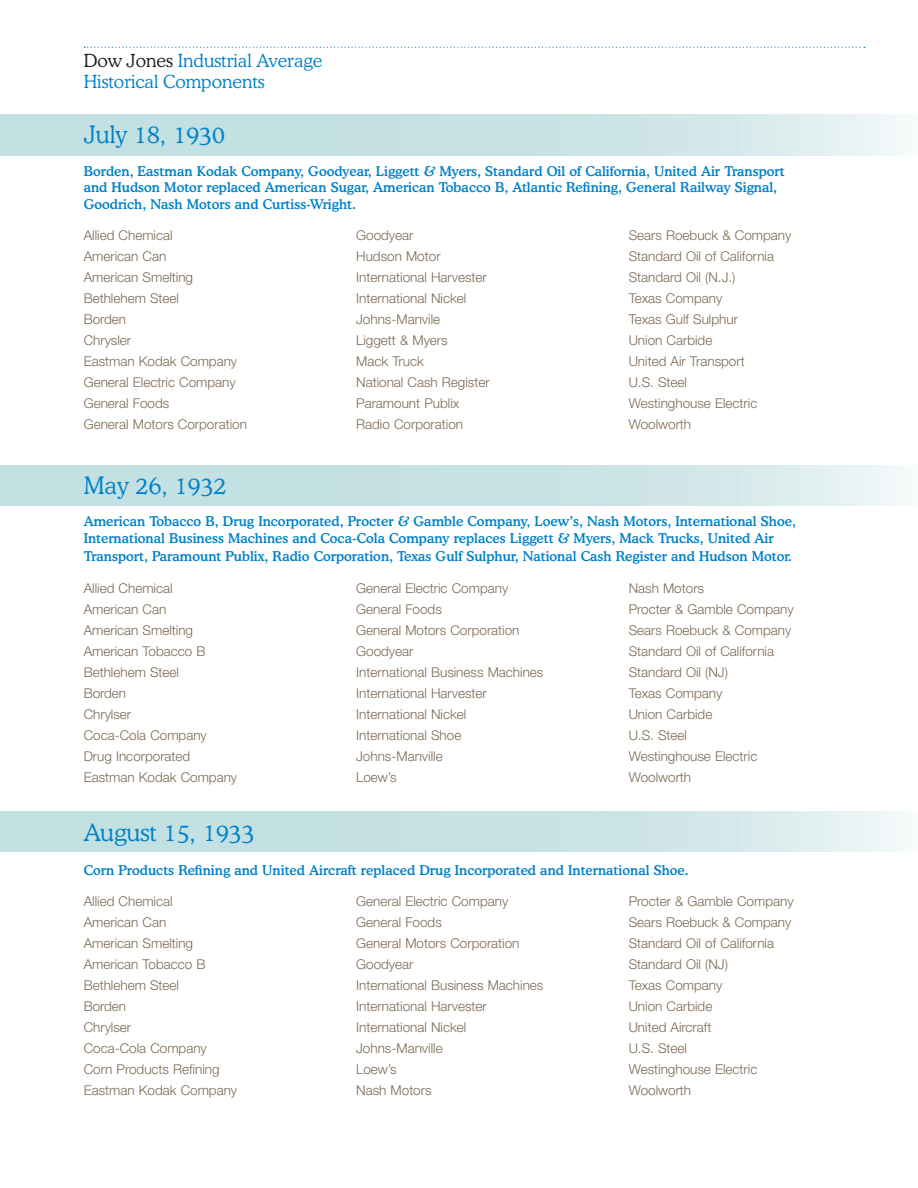
<style>
.page{position:relative;width:918px;height:1188px;background:#fff}
.page>*{position:absolute;margin:0;border:0;box-sizing:border-box;transform-origin:0 0}
.section_headings{font:300 24px "Dow Jones Cooper";color:#0082c8}
.t1{font:300 18px/21px "Dow Jones Cooper";color:#0082c8}
.body_text{font:300 13.5px "Helvetica Neue";color:#7c6954}
.Chart_heads{font:500 13.5px "Dow Jones Cooper";color:#0082c8}
.s1{color:#231f20}
</style>
<div class="page">
<svg style="left:84px;top:47px;width:781px;height:1px"></svg>
<svg style="left:0;top:812px;width:902px;height:40px;background:#cbe4e6"></svg>
<svg style="left:0;top:465px;width:902px;height:41px;background:#cbe4e6"></svg>
<svg style="left:0;top:115px;width:902px;height:40px;background:#cbe4e6"></svg>
<h2 class="t1" style="left:84px;top:50px;width:240px"><span class="s1">Dow Jones</span> Industrial Average<br>Historical Components</h2>
<p class="section_headings" style="left:84px;top:118px;width:143px">July 18, 1930</p>
<p class="Chart_heads" style="left:84px;top:162px;width:703px">Borden, Eastman Kodak Company, Goodyear, Liggett &amp; Myers, Standard Oil of California, United Air Transport</p>
<p class="Chart_heads" style="left:84px;top:178px;width:695px">and Hudson Motor replaced American Sugar, American Tobacco B, Atlantic Refining, General Railway Signal,</p>
<p class="Chart_heads" style="left:84px;top:195px;width:274px">Goodrich, Nash Motors and Curtiss-Wright.</p>
<p class="body_text" style="left:84px;top:227px;width:90px">Allied Chemical</p>
<p class="body_text" style="left:84px;top:248px;width:84px">American Can</p>
<p class="body_text" style="left:84px;top:269px;width:111px">American Smelting</p>
<p class="body_text" style="left:84px;top:290px;width:97px">Bethlehem Steel</p>
<p class="body_text" style="left:84px;top:311px;width:44px">Borden</p>
<p class="body_text" style="left:84px;top:332px;width:49px">Chrysler</p>
<p class="body_text" style="left:84px;top:353px;width:155px">Eastman Kodak Company</p>
<p class="body_text" style="left:84px;top:374px;width:154px">General Electric Company</p>
<p class="body_text" style="left:84px;top:395px;width:87px">General Foods</p>
<p class="body_text" style="left:84px;top:416px;width:165px">General Motors Corporation</p>
<p class="body_text" style="left:356px;top:227px;width:59px">Goodyear</p>
<p class="body_text" style="left:356px;top:248px;width:86px">Hudson Motor</p>
<p class="body_text" style="left:356px;top:269px;width:132px">International Harvester</p>
<p class="body_text" style="left:356px;top:290px;width:112px">International Nickel</p>
<p class="body_text" style="left:356px;top:311px;width:85px">Johns-Manvile</p>
<p class="body_text" style="left:356px;top:332px;width:93px">Liggett &amp; Myers</p>
<p class="body_text" style="left:356px;top:353px;width:69px">Mack Truck</p>
<p class="body_text" style="left:356px;top:374px;width:135px">National Cash Register</p>
<p class="body_text" style="left:356px;top:395px;width:105px">Paramount Publix</p>
<p class="body_text" style="left:356px;top:416px;width:108px">Radio Corporation</p>
<p class="body_text" style="left:629px;top:227px;width:164px">Sears Roebuck &amp; Company</p>
<p class="body_text" style="left:629px;top:248px;width:147px">Standard Oil of California</p>
<p class="body_text" style="left:629px;top:269px;width:108px">Standard Oil (N.J.)</p>
<p class="body_text" style="left:629px;top:290px;width:95px">Texas Company</p>
<p class="body_text" style="left:629px;top:311px;width:111px">Texas Gulf Sulphur</p>
<p class="body_text" style="left:629px;top:332px;width:85px">Union Carbide</p>
<p class="body_text" style="left:629px;top:353px;width:118px">United Air Transport</p>
<p class="body_text" style="left:629px;top:374px;width:60px">U.S. Steel</p>
<p class="body_text" style="left:629px;top:395px;width:130px">Westinghouse Electric</p>
<p class="body_text" style="left:629px;top:416px;width:64px">Woolworth</p>
<p class="section_headings" style="left:84px;top:469px;width:144px">May 26, 1932</p>
<p class="Chart_heads" style="left:84px;top:512px;width:714px">American Tobacco B, Drug Incorporated, Procter &amp; Gamble Company, Loew’s, Nash Motors, International Shoe,</p>
<p class="Chart_heads" style="left:84px;top:529px;width:692px">International Business Machines and Coca-Cola Company replaces Liggett &amp; Myers, Mack Trucks, United Air</p>
<p class="Chart_heads" style="left:84px;top:547px;width:710px">Transport, Paramount Publix, Radio Corporation, Texas Gulf Sulphur, National Cash Register and Hudson Motor.</p>
<p class="body_text" style="left:84px;top:580px;width:90px">Allied Chemical</p>
<p class="body_text" style="left:84px;top:601px;width:84px">American Can</p>
<p class="body_text" style="left:84px;top:622px;width:111px">American Smelting</p>
<p class="body_text" style="left:84px;top:643px;width:123px">American Tobacco B</p>
<p class="body_text" style="left:84px;top:664px;width:97px">Bethlehem Steel</p>
<p class="body_text" style="left:84px;top:685px;width:44px">Borden</p>
<p class="body_text" style="left:84px;top:706px;width:49px">Chrylser</p>
<p class="body_text" style="left:84px;top:727px;width:125px">Coca-Cola Company</p>
<p class="body_text" style="left:84px;top:748px;width:108px">Drug Incorporated</p>
<p class="body_text" style="left:84px;top:769px;width:155px">Eastman Kodak Company</p>
<p class="body_text" style="left:356px;top:580px;width:154px">General Electric Company</p>
<p class="body_text" style="left:356px;top:601px;width:87px">General Foods</p>
<p class="body_text" style="left:356px;top:622px;width:165px">General Motors Corporation</p>
<p class="body_text" style="left:356px;top:643px;width:59px">Goodyear</p>
<p class="body_text" style="left:356px;top:664px;width:189px">International Business Machines</p>
<p class="body_text" style="left:356px;top:685px;width:132px">International Harvester</p>
<p class="body_text" style="left:356px;top:706px;width:112px">International Nickel</p>
<p class="body_text" style="left:356px;top:727px;width:107px">International Shoe</p>
<p class="body_text" style="left:356px;top:748px;width:88px">Johns-Manville</p>
<p class="body_text" style="left:356px;top:769px;width:42px">Loew’s</p>
<p class="body_text" style="left:629px;top:580px;width:77px">Nash Motors</p>
<p class="body_text" style="left:629px;top:601px;width:166px">Procter &amp; Gamble Company</p>
<p class="body_text" style="left:629px;top:622px;width:164px">Sears Roebuck &amp; Company</p>
<p class="body_text" style="left:629px;top:643px;width:147px">Standard Oil of California</p>
<p class="body_text" style="left:629px;top:664px;width:101px">Standard Oil (NJ)</p>
<p class="body_text" style="left:629px;top:685px;width:95px">Texas Company</p>
<p class="body_text" style="left:629px;top:706px;width:85px">Union Carbide</p>
<p class="body_text" style="left:629px;top:727px;width:60px">U.S. Steel</p>
<p class="body_text" style="left:629px;top:748px;width:130px">Westinghouse Electric</p>
<p class="body_text" style="left:629px;top:769px;width:64px">Woolworth</p>
<p class="section_headings" style="left:84px;top:816px;width:173px">August 15, 1933</p>
<p class="Chart_heads" style="left:84px;top:861px;width:606px">Corn Products Refining and United Aircraft replaced Drug Incorporated and International Shoe.</p>
<p class="body_text" style="left:84px;top:893px;width:90px">Allied Chemical</p>
<p class="body_text" style="left:84px;top:914px;width:84px">American Can</p>
<p class="body_text" style="left:84px;top:935px;width:111px">American Smelting</p>
<p class="body_text" style="left:84px;top:956px;width:123px">American Tobacco B</p>
<p class="body_text" style="left:84px;top:977px;width:97px">Bethlehem Steel</p>
<p class="body_text" style="left:84px;top:998px;width:44px">Borden</p>
<p class="body_text" style="left:84px;top:1019px;width:49px">Chrylser</p>
<p class="body_text" style="left:84px;top:1040px;width:125px">Coca-Cola Company</p>
<p class="body_text" style="left:84px;top:1061px;width:138px">Corn Products Refining</p>
<p class="body_text" style="left:84px;top:1082px;width:155px">Eastman Kodak Company</p>
<p class="body_text" style="left:356px;top:893px;width:154px">General Electric Company</p>
<p class="body_text" style="left:356px;top:914px;width:87px">General Foods</p>
<p class="body_text" style="left:356px;top:935px;width:165px">General Motors Corporation</p>
<p class="body_text" style="left:356px;top:956px;width:59px">Goodyear</p>
<p class="body_text" style="left:356px;top:977px;width:189px">International Business Machines</p>
<p class="body_text" style="left:356px;top:998px;width:132px">International Harvester</p>
<p class="body_text" style="left:356px;top:1019px;width:112px">International Nickel</p>
<p class="body_text" style="left:356px;top:1040px;width:88px">Johns-Manville</p>
<p class="body_text" style="left:356px;top:1061px;width:42px">Loew’s</p>
<p class="body_text" style="left:356px;top:1082px;width:77px">Nash Motors</p>
<p class="body_text" style="left:629px;top:893px;width:166px">Procter &amp; Gamble Company</p>
<p class="body_text" style="left:629px;top:914px;width:164px">Sears Roebuck &amp; Company</p>
<p class="body_text" style="left:629px;top:935px;width:147px">Standard Oil of California</p>
<p class="body_text" style="left:629px;top:956px;width:101px">Standard Oil (NJ)</p>
<p class="body_text" style="left:629px;top:977px;width:95px">Texas Company</p>
<p class="body_text" style="left:629px;top:998px;width:85px">Union Carbide</p>
<p class="body_text" style="left:629px;top:1019px;width:84px">United Aircraft</p>
<p class="body_text" style="left:629px;top:1040px;width:60px">U.S. Steel</p>
<p class="body_text" style="left:629px;top:1061px;width:130px">Westinghouse Electric</p>
<p class="body_text" style="left:629px;top:1082px;width:64px">Woolworth</p>
</div>
